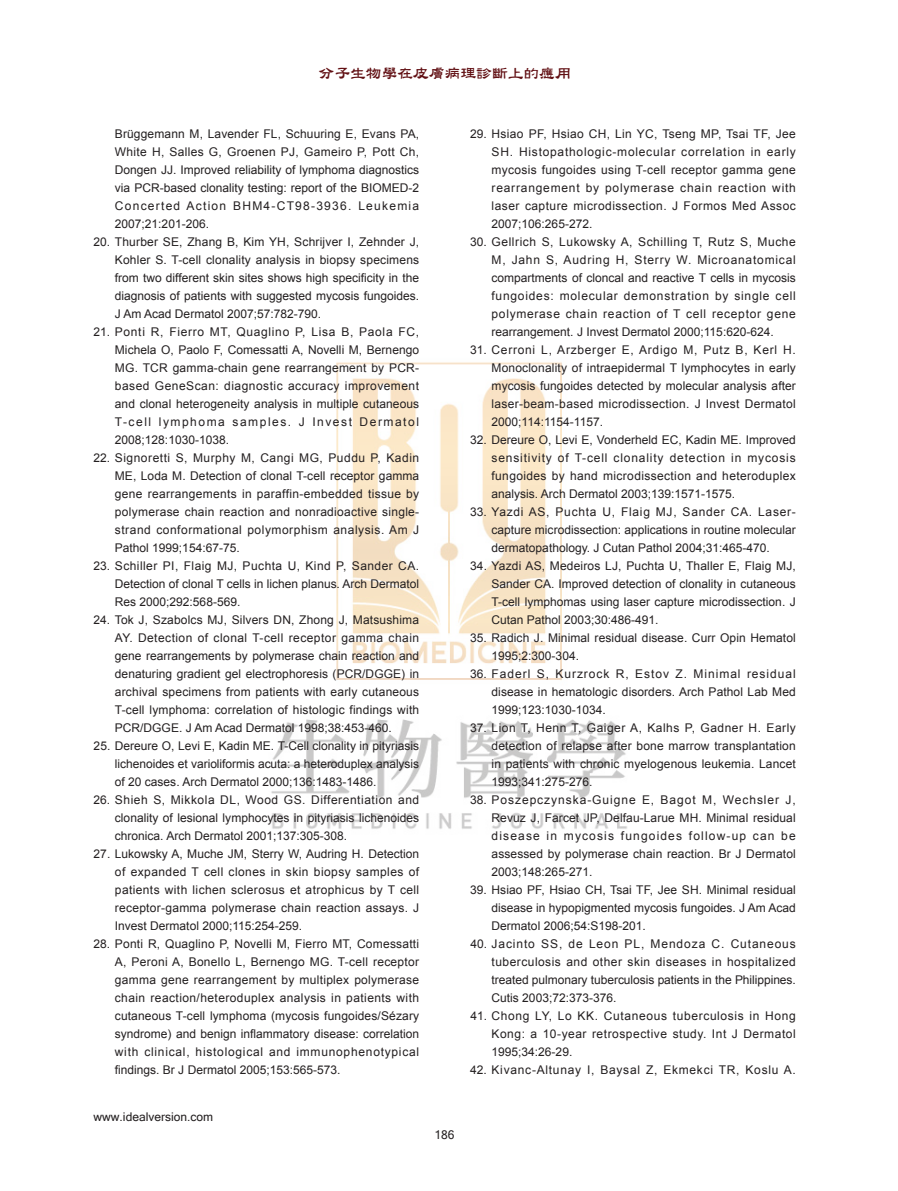
<style>
.page{position:relative;width:898px;height:1191px;background:#fff}
.page>*{position:absolute;margin:0;border:0;box-sizing:border-box;transform-origin:0 0}
.t1{font:15.75px "DF Li Shu Std W7";color:#610f13}
.t2{font:12px/18px "Arial";color:#231f20;text-align:justify}
.t3{font:12px "Arial";letter-spacing:.06em;color:#231f20}
.t4{font:12px "Microsoft Sans Serif";color:#231f20}
</style>
<div class="page">
<img style="left:271px;top:362px;width:356px;height:467px">
<h1 class="t1" style="left:318px;top:65px;width:253px">分子生物學在皮膚病理診斷上的應用</h1>
<p class="t2" style="left:115px;top:125px;width:306px">Brüggemann M, Lavender FL, Schuuring E, Evans PA, White H, Salles G, Groenen PJ, Gameiro P, Pott Ch, Dongen JJ. Improved reliability of lymphoma diagnostics via PCR-based clonality testing: report of the BIOMED-2<br>Concerted Action BHM4-CT98-3936. Leukemia 2007;21:201-206.</p>
<p class="t2" style="left:115px;top:233px;width:306px;text-indent:-21px">20. Thurber SE, Zhang B, Kim YH, Schrijver I, Zehnder J, Kohler S. T-cell clonality analysis in biopsy specimens from two different skin sites shows high specificity in the diagnosis of patients with suggested mycosis fungoides.<br>J Am Acad Dermatol 2007;57:782-790.</p>
<p class="t2" style="left:115px;top:323px;width:306px;text-indent:-21px">21. Ponti R, Fierro MT, Quaglino P, Lisa B, Paola FC, Michela O, Paolo F, Comessatti A, Novelli M, Bernengo MG. TCR gamma-chain gene rearrangement by PCR&shy;based GeneScan: diagnostic accuracy improvement and clonal heterogeneity analysis in multiple cutaneous T-cell lymphoma samples. J Invest Dermatol 2008;128:1030-1038.</p>
<p class="t2" style="left:115px;top:449px;width:306px;text-indent:-21px">22. Signoretti S, Murphy M, Cangi MG, Puddu P, Kadin ME, Loda M. Detection of clonal T-cell receptor gamma gene rearrangements in paraffin-embedded tissue by polymerase chain reaction and nonradioactive single&shy;strand conformational polymorphism analysis. Am J Pathol 1999;154:67-75.</p>
<p class="t2" style="left:115px;top:557px;width:306px;text-indent:-21px">23. Schiller PI, Flaig MJ, Puchta U, Kind P, Sander CA.<br>Detection of clonal T cells in lichen planus. Arch Dermatol Res 2000;292:568-569.</p>
<p class="t2" style="left:115px;top:611px;width:306px;text-indent:-21px">24. Tok J, Szabolcs MJ, Silvers DN, Zhong J, Matsushima AY. Detection of clonal T-cell receptor gamma chain gene rearrangements by polymerase chain reaction and denaturing gradient gel electrophoresis (PCR/DGGE) in archival specimens from patients with early cutaneous T-cell lymphoma: correlation of histologic findings with PCR/DGGE. J Am Acad Dermatol 1998;38:453-460.</p>
<p class="t2" style="left:115px;top:737px;width:306px;text-indent:-21px">25. Dereure O, Levi E, Kadin ME. T-Cell clonality in pityriasis lichenoides et varioliformis acuta: a heteroduplex analysis of 20 cases. Arch Dermatol 2000;136:1483-1486.</p>
<p class="t2" style="left:115px;top:791px;width:306px;text-indent:-21px">26. Shieh S, Mikkola DL, Wood GS. Differentiation and clonality of lesional lymphocytes in pityriasis lichenoides chronica. Arch Dermatol 2001;137:305-308.</p>
<p class="t2" style="left:115px;top:845px;width:306px;text-indent:-21px">27. Lukowsky A, Muche JM, Sterry W, Audring H. Detection of expanded T cell clones in skin biopsy samples of patients with lichen sclerosus et atrophicus by T cell receptor-gamma polymerase chain reaction assays. J Invest Dermatol 2000;115:254-259.</p>
<p class="t2" style="left:115px;top:935px;width:306px;text-indent:-21px">28. Ponti R, Quaglino P, Novelli M, Fierro MT, Comessatti A, Peroni A, Bonello L, Bernengo MG. T-cell receptor gamma gene rearrangement by multiplex polymerase chain reaction/heteroduplex analysis in patients with cutaneous T-cell lymphoma (mycosis fungoides/Sézary syndrome) and benign inflammatory disease: correlation with clinical, histological and immunophenotypical findings. Br J Dermatol 2005;153:565-573.</p>
<p class="t4" style="left:94px;top:1110px;width:121px">www.idealversion.com</p>
<p class="t4" style="left:434px;top:1127px;width:22px">186</p>
<p class="t2" style="left:491px;top:125px;width:306px;text-indent:-21px">29. Hsiao PF, Hsiao CH, Lin YC, Tseng MP, Tsai TF, Jee SH. Histopathologic-molecular correlation in early mycosis fungoides using T-cell receptor gamma gene rearrangement by polymerase chain reaction with laser capture microdissection. J Formos Med Assoc 2007;106:265-272.</p>
<p class="t2" style="left:491px;top:233px;width:306px;text-indent:-21px">30. Gellrich S, Lukowsky A, Schilling T, Rutz S, Muche M, Jahn S, Audring H, Sterry W. Microanatomical compartments of cloncal and reactive T cells in mycosis fungoides: molecular demonstration by single cell polymerase chain reaction of T cell receptor gene rearrangement. J Invest Dermatol 2000;115:620-624.</p>
<p class="t2" style="left:491px;top:341px;width:306px;text-indent:-21px">31. Cerroni L, Arzberger E, Ardigo M, Putz B, Kerl H.<br>Monoclonality of intraepidermal T lymphocytes in early mycosis fungoides detected by molecular analysis after laser-beam-based microdissection. J Invest Dermatol 2000;114:1154-1157.</p>
<p class="t2" style="left:491px;top:431px;width:306px;text-indent:-21px">32. Dereure O, Levi E, Vonderheld EC, Kadin ME. Improved sensitivity of T-cell clonality detection in mycosis fungoides by hand microdissection and heteroduplex analysis. Arch Dermatol 2003;139:1571-1575.</p>
<p class="t2" style="left:491px;top:503px;width:306px;text-indent:-21px">33. Yazdi AS, Puchta U, Flaig MJ, Sander CA. Laser&shy;capture microdissection: applications in routine molecular dermatopathology. J Cutan Pathol 2004;31:465-470.</p>
<p class="t2" style="left:491px;top:557px;width:306px;text-indent:-21px">34. Yazdi AS, Medeiros LJ, Puchta U, Thaller E, Flaig MJ, Sander CA. Improved detection of clonality in cutaneous T-cell lymphomas using laser capture microdissection. J Cutan Pathol 2003;30:486-491.</p>
<p class="t2" style="left:491px;top:629px;width:305px;text-indent:-21px">35. Radich J. Minimal residual disease. Curr Opin Hematol<br>1995;2:300-304.</p>
<p class="t2" style="left:491px;top:665px;width:305px;text-indent:-21px">36. Faderl S, Kurzrock R, Estov Z. Minimal residual disease in hematologic disorders. Arch Pathol Lab Med 1999;123:1030-1034.</p>
<p class="t2" style="left:491px;top:719px;width:306px;text-indent:-21px">37. Lion T, Henn T, Gaiger A, Kalhs P, Gadner H. Early detection of relapse after bone marrow transplantation in patients with chronic myelogenous leukemia. Lancet 1993;341:275-276.</p>
<p class="t2" style="left:491px;top:791px;width:306px;text-indent:-21px">38. Poszepczynska-Guigne E, Bagot M, Wechsler J, Revuz J, Farcet JP, Delfau-Larue MH. Minimal residual disease in mycosis fungoides follow-up can be assessed by polymerase chain reaction. Br J Dermatol 2003;148:265-271.</p>
<p class="t2" style="left:491px;top:881px;width:306px;text-indent:-21px">39. Hsiao PF, Hsiao CH, Tsai TF, Jee SH. Minimal residual disease in hypopigmented mycosis fungoides. J Am Acad Dermatol 2006;54:S198-201.</p>
<p class="t2" style="left:491px;top:935px;width:306px;text-indent:-21px">40. Jacinto SS, de Leon PL, Mendoza C. Cutaneous tuberculosis and other skin diseases in hospitalized treated pulmonary tuberculosis patients in the Philippines.<br>Cutis 2003;72:373-376.</p>
<p class="t2" style="left:491px;top:1007px;width:306px;text-indent:-21px">41. Chong LY, Lo KK. Cutaneous tuberculosis in Hong Kong: a 10-year retrospective study. Int J Dermatol 1995;34:26-29.</p>
<p class="t3" style="left:470px;top:1062px;width:327px">42. Kivanc-Altunay I, Baysal Z, Ekmekci TR, Koslu A.</p>
</div>
